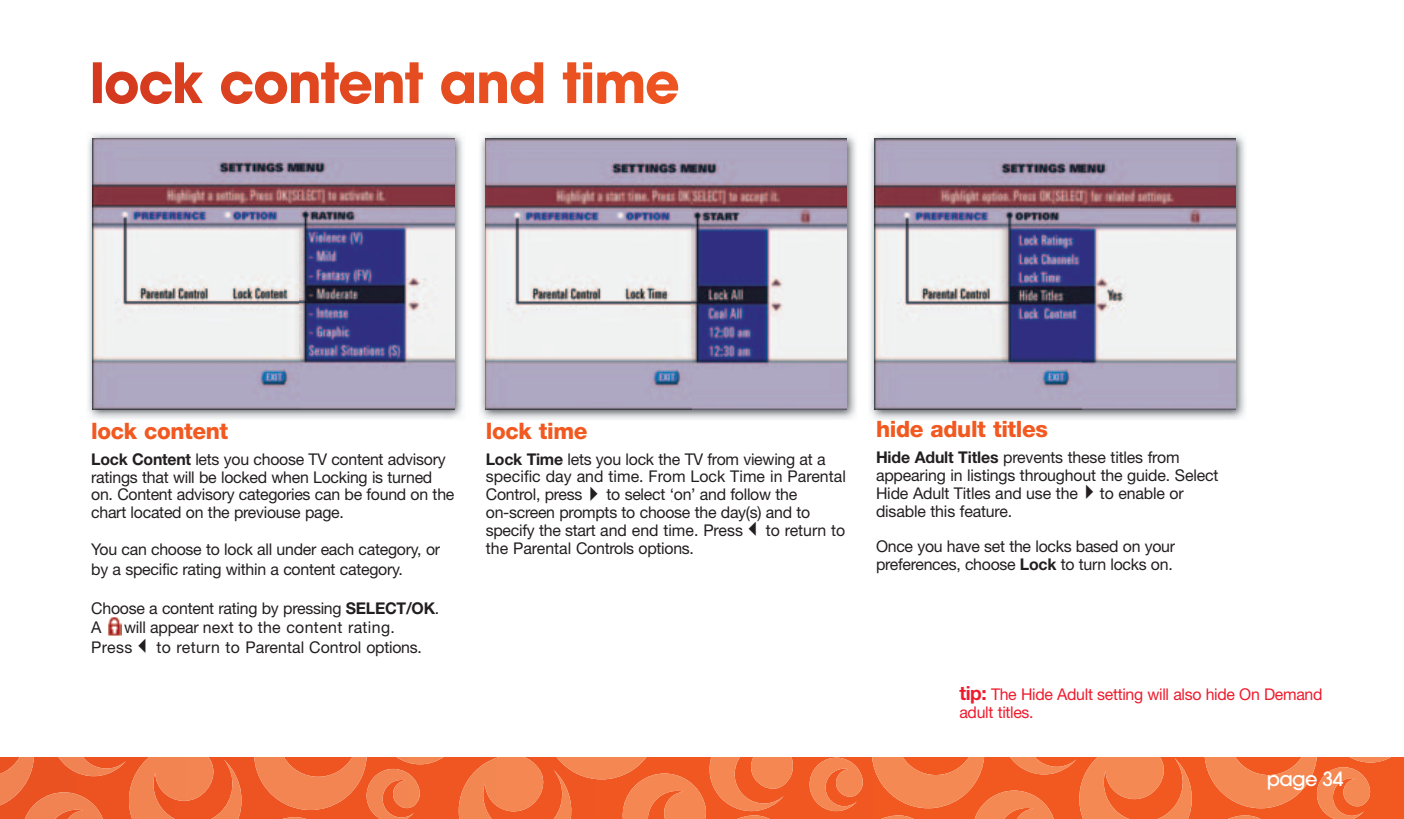
<style>
.page{position:relative;width:1404px;height:819px;background:#fff}
.page>*{position:absolute;margin:0;border:0;box-sizing:border-box;transform-origin:0 0}
.t1{font:800 22.6px "Helvetica Neue";letter-spacing:-.015em;color:#f15921}
.t2{font:500 19.4px "Avant Garde";letter-spacing:-.03em;color:#fff}
.t3{font:16.2px/17.8px "Helvetica Neue";letter-spacing:-.015em;color:#231f20}
.t4{font:16.2px/19.4px "Helvetica Neue";letter-spacing:.005em;color:#231f20;text-align:center}
.t5{font:16.2px/17.8px "Helvetica Neue";letter-spacing:-.02em;color:#ee1b2d}
.s1{font-weight:700}
.s2{font-weight:700;font-size:19.4px}
</style>
<div class="page">
<div style="left:245px;top:757px;width:1159px;height:62px;background:#f05721"></div>
<img style="left:87px;top:133px;width:376px;height:286px">
<img style="left:93px;top:138px;width:361px;height:272px">
<img style="left:480px;top:134px;width:376px;height:286px">
<img style="left:485px;top:139px;width:361px;height:271px">
<img style="left:870px;top:134px;width:375px;height:286px">
<img style="left:875px;top:139px;width:361px;height:271px">
<img style="left:108px;top:617px;width:13px;height:18px">
<svg style="left:93px;top:62px;width:585px;height:42px"></svg>
<svg style="left:0;top:757px;width:245px;height:62px;background:#ee6b39"></svg>
<svg style="left:254px;top:757px;width:190px;height:62px;background:#f06d39"></svg>
<svg style="left:806px;top:757px;width:390px;height:62px;background:#f2713a"></svg>
<svg style="left:1205px;top:757px;width:186px;height:62px;background:#f2713a"></svg>
<svg style="left:453px;top:757px;width:341px;height:62px;background:#f1703b"></svg>
<h1 class="t1" style="left:91px;top:422px;width:139px">lock content</h1>
<p class="t3" style="left:91px;top:451px;width:365px"><span class="s1">Lock Content</span> lets you choose TV content advisory ratings that will be locked when Locking is turned on. Content advisory categories can be found on the chart located on the previouse page.</p>
<p class="t3" style="left:91px;top:541px;width:350px;line-height:19.4px">You can choose to lock all under each category, or by a specific rating within a content category.</p>
<p class="t3" style="left:91px;top:600px;width:350px;line-height:19.4px">Choose a content rating by pressing <span class="s1">SELECT/OK</span>.<br>A</p>
<p class="t4" style="left:91px;top:619px;width:332px">will appear next to the content rating.<br>Press✓to return to Parental Control options.</p>
<h1 class="t1" style="left:486px;top:422px;width:103px">lock time</h1>
<p class="t3" style="left:486px;top:451px;width:362px"><span class="s1">Lock Time</span> lets you lock the TV from viewing at a specific day and time. From Lock Time in Parental Control, press✔to select ‘on’ and follow the on-screen prompts to choose the day(s) and to specify the start and end time. Press✓to return to the Parental Controls options.</p>
<h1 class="t1" style="left:876px;top:421px;width:174px">hide adult titles</h1>
<p class="t3" style="left:876px;top:450px;width:344px"><span class="s1">Hide Adult Titles</span> prevents these titles from appearing in listings throughout the guide. Select Hide Adult Titles and use the✔ to enable or disable this feature.</p>
<p class="t3" style="left:876px;top:539px;width:301px">Once you have set the locks based on your preferences, choose <span class="s1">Lock</span> to turn locks on.</p>
<p class="t5" style="left:959px;top:686px;width:365px"><span class="s2">tip:</span> The Hide Adult setting will also hide On Demand adult titles.</p>
<p class="t2" style="left:1267px;top:772px;width:78px">page 34</p>
</div>
